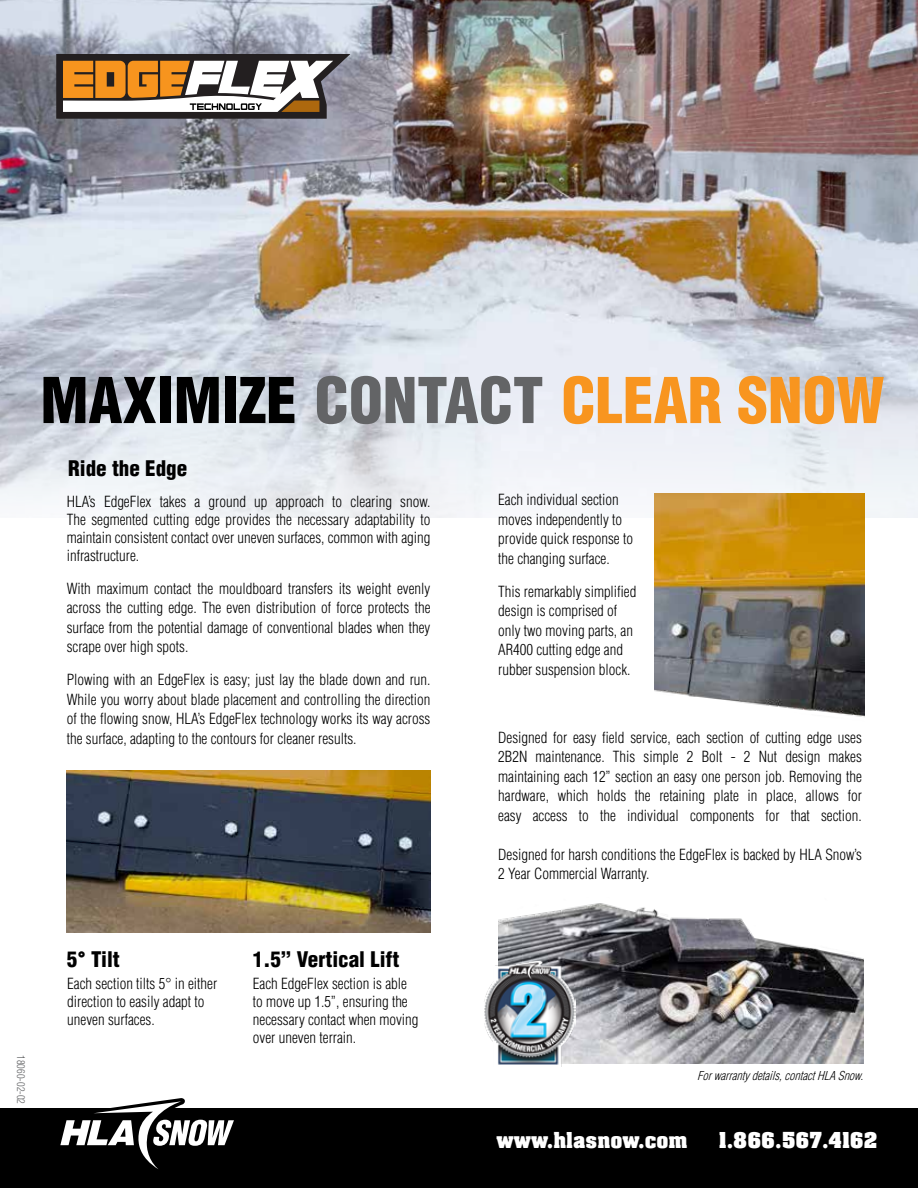
<style>
.page{position:relative;width:918px;height:1188px;background:#fff}
.page>*{position:absolute;margin:0;border:0;box-sizing:border-box;transform-origin:0 0}
.t1{font:900 condensed 61.5px "Helvetica";color:#f8951f}
.t2{font:24px "Aachen Bold Plain";color:#fff}
.t3{font:900 condensed 21px "Helvetica";color:#000}
.t4{font:300 condensed 15px/19.5px "Helvetica";color:#000}
.t5{font:italic 300 condensed 12px "Helvetica";color:#000}
.t6{font:300 condensed 10.5px "Helvetica";color:#636466}
.s1{color:#000}
.s2{color:#636466}
</style>
<div class="page">
<img style="left:0;top:0;width:918px;height:517px">
<svg style="left:56px;top:54px;width:294px;height:65px"></svg>
<div style="left:0;top:1108px;width:918px;height:80px;background:#000"></div>
<img style="left:498px;top:903px;width:366px;height:160px">
<img style="left:484px;top:962px;width:91px;height:104px">
<img style="left:67px;top:770px;width:363px;height:162px">
<img style="left:654px;top:493px;width:211px;height:224px">
<svg style="left:60px;top:1098px;width:174px;height:71px"></svg>
<h1 class="t1" style="left:40px;top:362px;width:845px"><span class="s1">MAXIMIZE</span> <span class="s2">CONTACT</span> CLEAR SNOW</h1>
<h3 class="t3" style="left:68px;top:455px;width:121px">Ride the Edge</h3>
<p class="t4" style="left:67px;top:492px;width:365px;line-height:18px;text-align:justify">HLA’s EdgeFlex takes a ground up approach to clearing snow.<br>The segmented cutting edge provides the necessary adaptability to maintain consistent contact over uneven surfaces, common with aging infrastructure.</p>
<p class="t4" style="left:67px;top:579px;width:365px;text-align:justify">With maximum contact the mouldboard transfers its weight evenly across the cutting edge. The even distribution of force protects the surface from the potential damage of conventional blades when they scrape over high spots.</p>
<p class="t4" style="left:67px;top:670px;width:365px;text-align:justify">Plowing with an EdgeFlex is easy; just lay the blade down and run.<br>While you worry about blade placement and controlling the direction of the flowing snow, HLA’s EdgeFlex technology works its way across the surface, adapting to the contours for cleaner results.</p>
<p class="t4" style="left:498px;top:490px;width:136px">Each individual section moves independently to provide quick response to the changing surface.</p>
<p class="t4" style="left:498px;top:582px;width:140px">This remarkably simplified design is comprised of only two moving parts, an<br>AR400 cutting edge and rubber suspension block.</p>
<p class="t4" style="left:498px;top:727px;width:365px;text-align:justify">Designed for easy field service, each section of cutting edge uses 2B2N maintenance. This simple 2 Bolt - 2 Nut design makes maintaining each 12” section an easy one person job. Removing the hardware, which holds the retaining plate in place, allows for easy access to the individual components for that section.</p>
<p class="t4" style="left:498px;top:844px;width:365px">Designed for harsh conditions the EdgeFlex is backed by HLA Snow’s<br>2 Year Commercial Warranty.</p>
<p class="t6" style="left:27px;top:1055px;width:50px;rotate:90deg">18060-02-02</p>
<h3 class="t3" style="left:67px;top:946px;width:54px">5° Tilt</h3>
<h3 class="t3" style="left:253px;top:946px;width:148px">1.5” Vertical Lift</h3>
<p class="t4" style="left:67px;top:975px;width:152px;line-height:18px">Each section tilts 5° in either direction to easily adapt to uneven surfaces.</p>
<p class="t4" style="left:253px;top:975px;width:167px;line-height:18px">Each EdgeFlex section is able to move up 1.5”, ensuring the necessary contact when moving over uneven terrain.</p>
<p class="t5" style="left:697px;top:1068px;width:172px">Forwarrantydetails,contactHLASnow.</p>
<h2 class="t2" style="left:497px;top:1127px;width:193px">www.hlasnow.com</h2>
<h2 class="t2" style="left:719px;top:1127px;width:160px">1.866.567.4162</h2>
</div>
